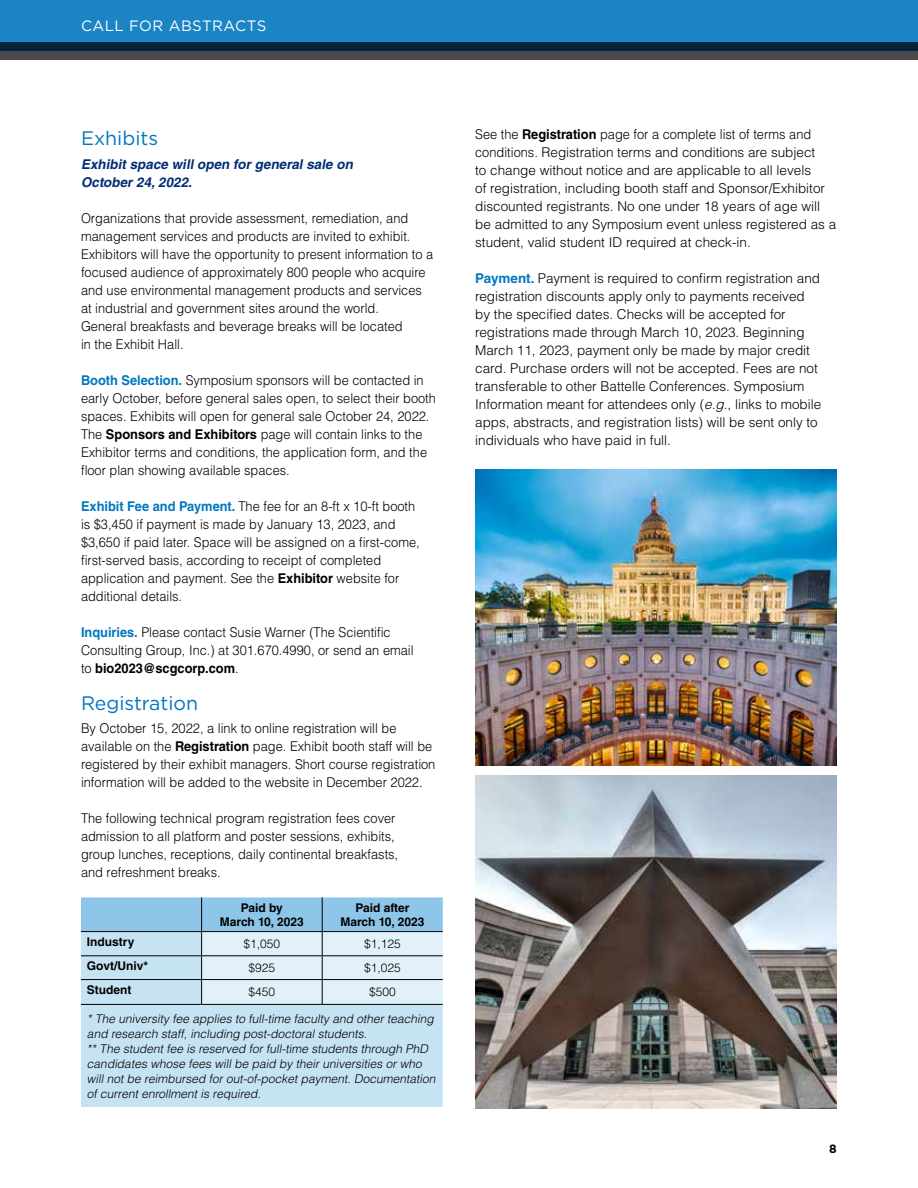
<style>
.page{position:relative;width:918px;height:1188px;background:#fff}
.page>*{position:absolute;margin:0;border:0;box-sizing:border-box;transform-origin:0 0}
.t1{font:19.5px "Gotham";color:#0077be}
.t2{font:15px "Gotham";letter-spacing:.03em;color:#fff}
.t3{font:300 13.5px/18px "Helvetica LT Std";color:#000;scale:.95 1}
.t4{font:300 13.5px/18px "Helvetica LT Std";color:#000}
.t5{font:italic 700 13.5px/18px "Helvetica LT Std";color:#002d74}
.t6{font:italic 300 12px/15px "Helvetica LT Std";color:#000}
.t7{font:700 12px/13.5px "Helvetica LT Std";color:#000;text-align:center}
.t8{font:300 12px "Helvetica LT Std";color:#000}
.t9{font:700 12px "Gotham";color:#000}
.s1{font-weight:700;color:#0077be}
.s2{font-weight:700}
.s3{font-style:italic}
</style>
<div class="page">
<div style="left:0;top:0;width:918px;height:51px;background:#1a84c4"></div>
<svg style="left:0;top:42px;width:918px;height:18px;background:#273641"></svg>
<img style="left:475px;top:470px;width:362px;height:295px">
<img style="left:475px;top:775px;width:362px;height:333px">
<div style="left:81px;top:1005px;width:362px;height:102px;background:#c6e3f3"></div>
<svg style="left:81px;top:897px;width:362px;height:107px;background:#b9d8e9"></svg>
<hr style="left:81px;top:1004px;width:121px;height:1px;background:#000">
<hr style="left:202px;top:1004px;width:120px;height:1px;background:#000">
<hr style="left:322px;top:1004px;width:121px;height:1px;background:#000">
<p class="t2" style="left:81px;top:16px;width:187px">CALL FOR ABSTRACTS</p>
<h1 class="t1" style="left:81px;top:126px;width:79px">Exhibits</h1>
<p class="t5" style="left:81px;top:155px;width:276px">Exhibit space will open for general sale on<br>October 24,2022.</p>
<p class="t3" style="left:81px;top:209px;width:372px">Organizations that provide assessment, remediation, and management services and products are invited to exhibit.<br>Exhibitors will have the opportunity to present information to a focused audience of approximately 800 people who acquire and use environmental management products and services at industrial and government sites around the world.<br>General breakfasts and beverage breaks will be located<br>in the Exhibit Hall.</p>
<p class="t3" style="left:81px;top:371px;width:375px"><span class="s1">Booth Selection.</span> Symposium sponsors will be contacted in early October, before general sales open, to select their booth spaces. Exhibits will open for general sale October 24, 2022.<br>The <span class="s2">Sponsors and Exhibitors</span> page will contain links to the Exhibitor terms and conditions, the application form, and the floor plan showing available spaces.</p>
<p class="t3" style="left:81px;top:497px;width:358px"><span class="s1">Exhibit Fee and Payment.</span> The fee for an 8-ft x 10-ft booth is $3,450 if payment is made by January 13, 2023, and $3,650 if paid later. Space will be assigned on a first-come, first-served basis, according to receipt of completed application and payment. See the <span class="s2">Exhibitor</span> website for additional details.</p>
<p class="t3" style="left:81px;top:623px;width:352px"><span class="s1">Inquiries.</span> Please contact Susie Warner (The Scientific<br>Consulting Group, Inc.) at 301.670.4990, or send an email to <span class="s2">bio2023@scgcorp.com</span>.</p>
<h1 class="t1" style="left:81px;top:691px;width:119px">Registration</h1>
<p class="t3" style="left:81px;top:720px;width:375px">By October 15, 2022, a link to online registration will be available on the <span class="s2">Registration</span> page. Exhibit booth staff will be registered by their exhibit managers. Short course registration information will be added to the website in December 2022.</p>
<p class="t3" style="left:81px;top:810px;width:335px">The following technical program registration fees cover admission to all platform and poster sessions, exhibits, group lunches, receptions, daily continental breakfasts, and refreshment breaks.</p>
<p class="t7" style="left:220px;top:901px;width:85px">Paid by<br>March 10, 2023</p>
<p class="t7" style="left:341px;top:901px;width:85px">Paid after<br>March 10, 2023</p>
<p class="t7" style="left:87px;top:935px;width:49px">Industry</p>
<p class="t8" style="left:244px;top:936px;width:38px">$1,050</p>
<p class="t8" style="left:364px;top:936px;width:38px">$1,125</p>
<p class="t7" style="left:87px;top:959px;width:63px">Govt/Univ*</p>
<p class="t8" style="left:249px;top:960px;width:28px">$925</p>
<p class="t8" style="left:364px;top:960px;width:38px">$1,025</p>
<p class="t7" style="left:87px;top:983px;width:46px">Student</p>
<p class="t8" style="left:249px;top:985px;width:28px">$450</p>
<p class="t8" style="left:369px;top:985px;width:28px">$500</p>
<p class="t6" style="left:87px;top:1011px;width:353px">* The university fee applies to full-time faculty and other teaching and research staff, including post-doctoral students.<br>** The student fee is reserved for full-time students through PhD candidates whose fees will be paid by their universities or who will not be reimbursed for out-of-pocket payment. Documentation of current enrollment is required.</p>
<p class="t3" style="left:475px;top:125px;width:382px">See the <span class="s2">Registration</span> page for a complete list of terms and conditions. Registration terms and conditions are subject<br>to change without notice and are applicable to all levels<br>of registration, including booth staff and Sponsor/Exhibitor discounted registrants. No one under 18 years of age will be admitted to any Symposium event unless registered as a student, valid student ID required at check-in.</p>
<p class="t4" style="left:475px;top:269px;width:348px"><span class="s1">Payment.</span> Payment is required to confirm registration and registration discounts apply only to payments received by the specified dates. Checks will be accepted for registrations made through March 10, 2023. Beginning March 11, 2023, payment only be made by major credit card. Purchase orders will not be accepted. Fees are not transferable to other Battelle Conferences. Symposium Information meant for attendees only (<span class="s3">e.g.</span>, links to mobile apps, abstracts, and registration lists) will be sent only to individuals who have paid in full.</p>
<p class="t9" style="left:829px;top:1140px;width:9px">8</p>
</div>
